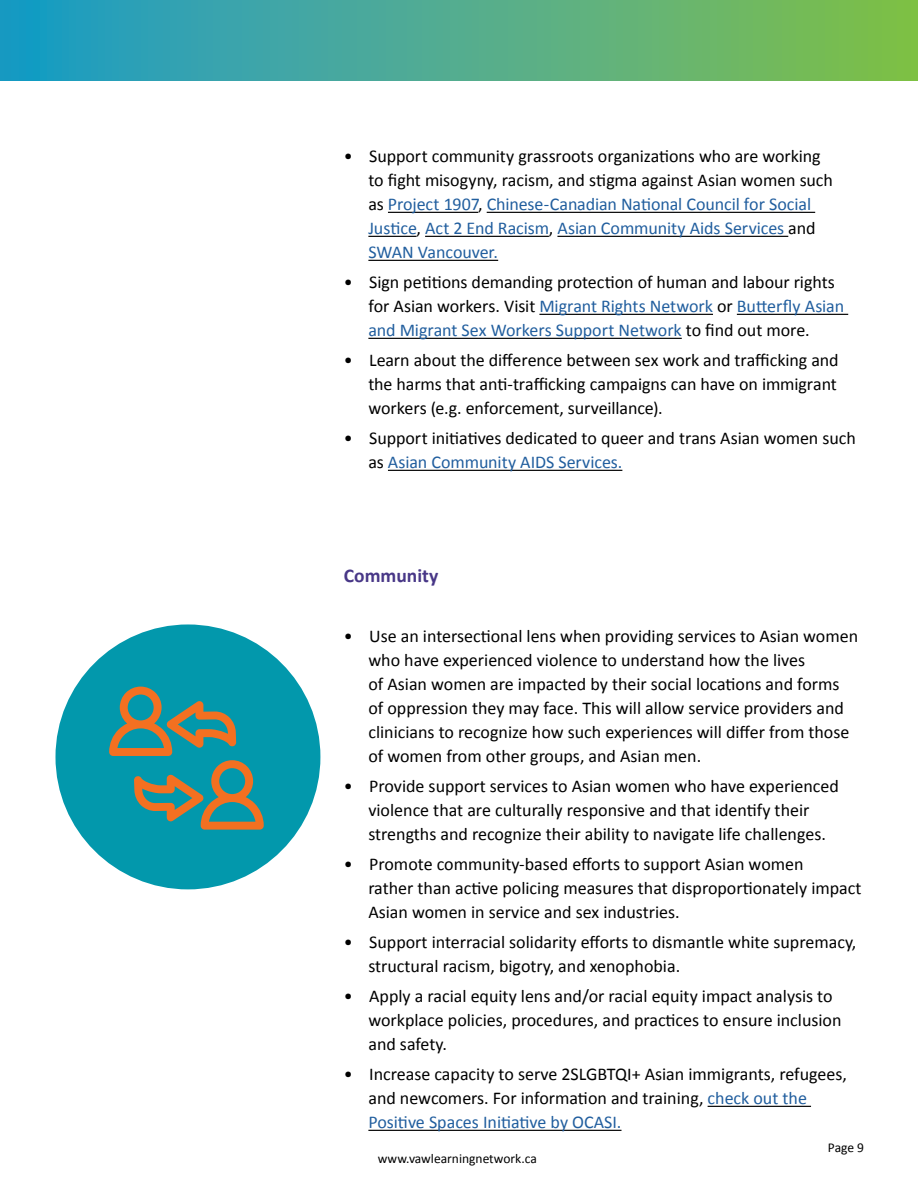
<style>
.page{position:relative;width:918px;height:1188px;background:#fff}
.page>*{position:absolute;margin:0;border:0;box-sizing:border-box;transform-origin:0 0}
.Bullet_A{font:700 19.5px "Calibri";color:#483787}
.Bullet_A-2{font:18px/24px "Calibri";color:#000}
.t1{font:13.5px "Calibri";color:#000}
.s1{color:#215e9e}
</style>
<div class="page">
<div style="left:0;top:0;width:918px;height:80px;background:linear-gradient(to right,#1d9acc,#84bf4b)"></div>
<hr style="left:388px;top:212px;width:90px;height:1px;background:#000">
<hr style="left:487px;top:212px;width:328px;height:1px;background:#000">
<hr style="left:368px;top:236px;width:49px;height:1px;background:#000">
<hr style="left:425px;top:236px;width:124px;height:1px;background:#000">
<hr style="left:557px;top:236px;width:231px;height:1px;background:#000">
<hr style="left:368px;top:260px;width:130px;height:1px;background:#000">
<hr style="left:539px;top:314px;width:174px;height:1px;background:#000">
<hr style="left:737px;top:314px;width:111px;height:1px;background:#000">
<hr style="left:368px;top:338px;width:314px;height:1px;background:#000">
<hr style="left:388px;top:470px;width:234px;height:1px;background:#000">
<hr style="left:708px;top:1106px;width:103px;height:1px;background:#000">
<hr style="left:368px;top:1130px;width:254px;height:1px;background:#000">
<div style="left:56px;top:624px;width:264px;height:265px;background:#0298ac;border-radius:50%"></div>
<svg style="left:109px;top:687px;width:155px;height:143px"></svg>
<p class="Bullet_A-2" style="left:368px;top:143px;width:466px;text-indent:-24px">• Support community grassroots organizations who are working to fight misogyny, racism, and stigma against Asian women such as <span class="s1">Project 1907</span>, <span class="s1">Chinese-Canadian National Council for Social Justice</span>, <span class="s1">Act 2 End Racism</span>, <span class="s1">Asian Community Aids Services</span> and <span class="s1">SWAN Vancouver.</span></p>
<p class="Bullet_A-2" style="left:368px;top:269px;width:477px;text-indent:-24px">• Sign petitions demanding protection of human and labour rights for Asian workers. Visit <span class="s1">Migrant Rights Network</span> or <span class="s1">Butterfly Asian and Migrant Sex Workers Support Network</span> to find out more.</p>
<p class="Bullet_A-2" style="left:368px;top:347px;width:472px;text-align:justify;text-indent:-24px">• Learn about the difference between sex work and trafficking and the harms that anti-trafficking campaigns can have on immigrant workers (e.g. enforcement, surveillance).</p>
<p class="Bullet_A-2" style="left:368px;top:425px;width:489px;text-indent:-24px">• Support initiatives dedicated to queer and trans Asian women such as <span class="s1">Asian Community AIDS Services.</span></p>
<p class="Bullet_A" style="left:344px;top:562px;width:96px">Community</p>
<p class="Bullet_A-2" style="left:368px;top:623px;width:491px;text-indent:-24px">• Use an intersectional lens when providing services to Asian women who have experienced violence to understand how the lives<br>of Asian women are impacted by their social locations and forms of oppression they may face. This will allow service providers and clinicians to recognize how such experiences will differ from those of women from other groups, and Asian men.</p>
<p class="Bullet_A-2" style="left:368px;top:773px;width:472px;text-indent:-24px">• Provide support services to Asian women who have experienced violence that are culturally responsive and that identify their strengths and recognize their ability to navigate life challenges.</p>
<p class="Bullet_A-2" style="left:368px;top:851px;width:495px;text-indent:-24px">• Promote community-based efforts to support Asian women<br>rather than active policing measures that disproportionately impact<br>Asian women in service and sex industries.</p>
<p class="Bullet_A-2" style="left:368px;top:929px;width:490px;text-indent:-24px">• Support interracial solidarity efforts to dismantle white supremacy, structural racism, bigotry, and xenophobia.</p>
<p class="Bullet_A-2" style="left:368px;top:983px;width:475px;text-indent:-24px">• Apply a racial equity lens and/or racial equity impact analysis to workplace policies, procedures, and practices to ensure inclusion and safety.</p>
<p class="Bullet_A-2" style="left:368px;top:1061px;width:480px;text-indent:-24px">• Increase capacity to serve 2SLGBTQI+ Asian immigrants, refugees, and newcomers. For information and training, <span class="s1">check out the<br>Positive Spaces Initiative by OCASI.</span></p>
<p class="t1" style="left:378px;top:1150px;width:160px">www.vawlearningnetwork.ca</p>
<p class="t1" style="left:828px;top:1139px;width:38px">Page 9</p>
</div>
